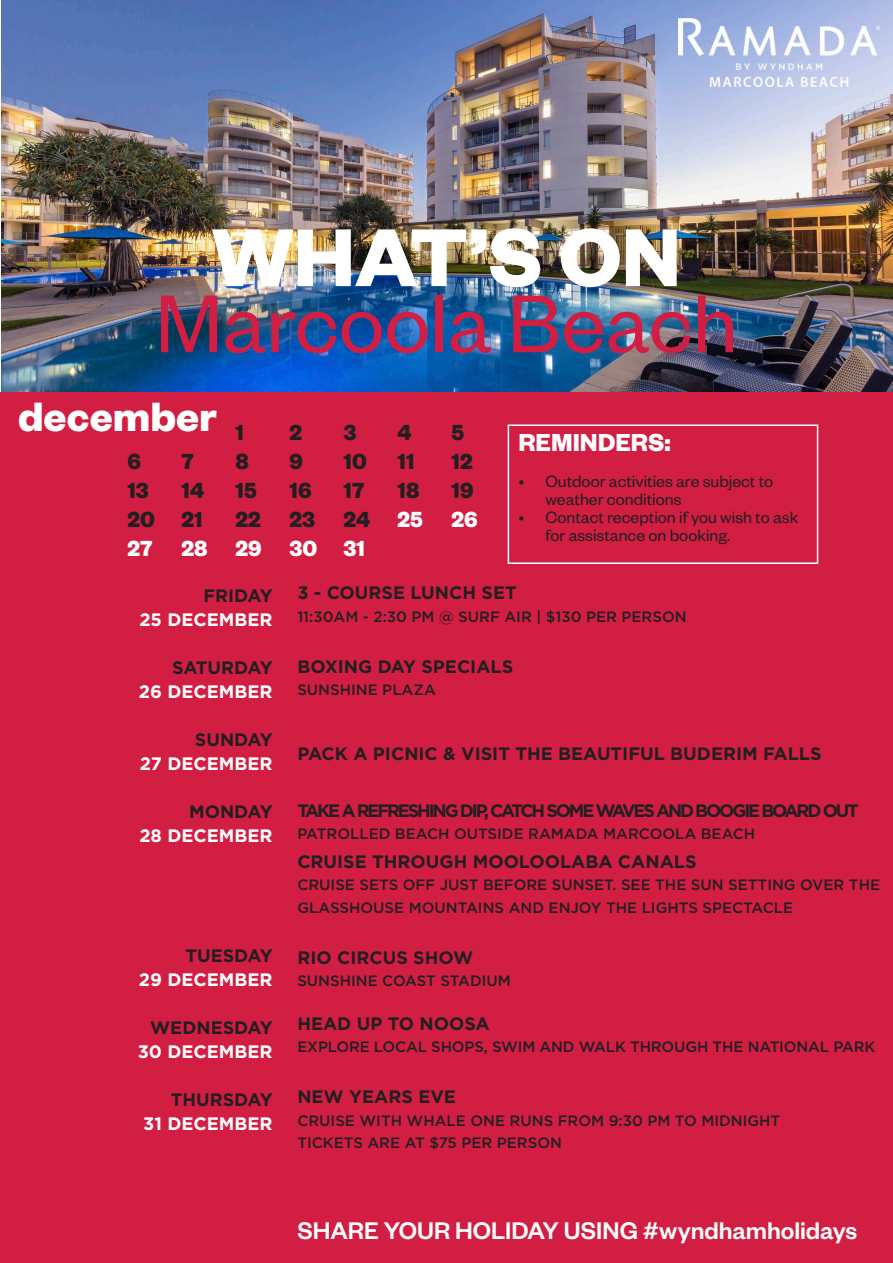
<style>
.page{position:relative;width:893px;height:1263px;background:#fff}
.page>*{position:absolute;margin:0;border:0;box-sizing:border-box;transform-origin:0 0}
.t1{font:90px "Founders Grotesk";color:#d21e43}
.t2{font:700 90px "Founders Grotesk";color:#fff}
.t3{font:700 45px "Founders Grotesk";color:#fff}
.t4{font:700 27px "Founders Grotesk";color:#fff}
.t5{font:500 26.4px "Founders Grotesk";color:#fff}
.t6{font:700 24px "Founders Grotesk";color:#231f20}
.t7{font:700 24px "Founders Grotesk";letter-spacing:.005em;color:#fff}
.t8{font:700 18px "Gotham";color:#231f20}
.t9{font:18px/18px "Founders Grotesk";color:#231f20}
.t10{font:700 18px "Gotham";color:#fff}
.t11{font:700 18px "Gotham";letter-spacing:-.12em;color:#231f20}
.t12{font:500 15px/22.5px "Gotham";color:#231f20}
.s1{color:#fff}
</style>
<div class="page">
<img style="left:2px;top:0;width:891px;height:392px">
<div style="left:0;top:392px;width:893px;height:871px;background:#d21e43"></div>
<img style="left:678px;top:18px;width:202px;height:68px">
<div style="left:508px;top:424px;width:310px;height:140px;border:2px solid #fff"></div>
<p class="t2" style="left:212px;top:200px;width:470px">WHAT’S ON</p>
<p class="t1" style="left:155px;top:268px;width:584px">Marcoola Beach</p>
<p class="t3" style="left:18px;top:388px;width:201px">december</p>
<p class="t6" style="left:236px;top:417px;width:10px">1</p>
<p class="t6" style="left:290px;top:417px;width:14px">2</p>
<p class="t6" style="left:344px;top:417px;width:15px">3</p>
<p class="t6" style="left:398px;top:417px;width:16px">4</p>
<p class="t6" style="left:452px;top:417px;width:14px">5</p>
<p class="t6" style="left:128px;top:446px;width:15px">6</p>
<p class="t6" style="left:182px;top:446px;width:14px">7</p>
<p class="t6" style="left:236px;top:446px;width:15px">8</p>
<p class="t6" style="left:290px;top:446px;width:15px">9</p>
<p class="t6" style="left:344px;top:446px;width:25px">10</p>
<p class="t6" style="left:398px;top:446px;width:19px">11</p>
<p class="t6" style="left:452px;top:446px;width:23px">12</p>
<p class="t6" style="left:128px;top:475px;width:23px">13</p>
<p class="t6" style="left:182px;top:475px;width:24px">14</p>
<p class="t6" style="left:236px;top:475px;width:23px">15</p>
<p class="t6" style="left:290px;top:475px;width:24px">16</p>
<p class="t6" style="left:344px;top:475px;width:22px">17</p>
<p class="t6" style="left:398px;top:475px;width:23px">18</p>
<p class="t6" style="left:452px;top:475px;width:24px">19</p>
<p class="t6" style="left:128px;top:504px;width:77px">20 21</p>
<p class="t6" style="left:236px;top:504px;width:243px">22 23 24 <span class="s1">25 26</span></p>
<p class="t7" style="left:128px;top:533px;width:239px">27 28 29 30 31</p>
<p class="t4" style="left:518px;top:425px;width:154px">REMINDERS:</p>
<p class="t9" style="left:545px;top:472px;width:229px;text-indent:-27px">• Outdoor activities are subject to weather conditions</p>
<p class="t9" style="left:545px;top:508px;width:254px;text-indent:-27px">• Contact reception if you wish to ask for assistance on booking.</p>
<p class="t8" style="left:203px;top:584px;width:71px">FRIDAY</p>
<p class="t10" style="left:139px;top:608px;width:135px">25 DECEMBER</p>
<p class="t8" style="left:172px;top:656px;width:102px">SATURDAY</p>
<p class="t10" style="left:139px;top:680px;width:135px">26 DECEMBER</p>
<p class="t8" style="left:195px;top:728px;width:79px">SUNDAY</p>
<p class="t10" style="left:140px;top:752px;width:134px">27 DECEMBER</p>
<p class="t8" style="left:189px;top:800px;width:85px">MONDAY</p>
<p class="t10" style="left:139px;top:824px;width:135px">28 DECEMBER</p>
<p class="t8" style="left:185px;top:944px;width:89px">TUESDAY</p>
<p class="t10" style="left:139px;top:968px;width:135px">29 DECEMBER</p>
<p class="t8" style="left:150px;top:1016px;width:124px">WEDNESDAY</p>
<p class="t10" style="left:138px;top:1040px;width:136px">30 DECEMBER</p>
<p class="t8" style="left:171px;top:1088px;width:103px">THURSDAY</p>
<p class="t10" style="left:143px;top:1112px;width:131px">31 DECEMBER</p>
<p class="t8" style="left:297px;top:581px;width:221px">3 - COURSE LUNCH SET</p>
<p class="t12" style="left:297px;top:605px;width:391px">11:30AM - 2:30 PM @ SURF AIR | $130 PER PERSON</p>
<p class="t8" style="left:297px;top:654px;width:217px">BOXING DAY SPECIALS</p>
<p class="t12" style="left:297px;top:678px;width:140px">SUNSHINE PLAZA</p>
<p class="t8" style="left:297px;top:741px;width:526px">PACK A PICNIC &amp; VISIT THE BEAUTIFUL BUDERIM FALLS</p>
<p class="t11" style="left:297px;top:798px;width:563px">TAKE A REFRESHING DIP, CATCH SOME WAVES AND BOOGIE BOARD OUT</p>
<p class="t12" style="left:297px;top:822px;width:459px">PATROLLED BEACH OUTSIDE RAMADA MARCOOLA BEACH</p>
<p class="t8" style="left:297px;top:849px;width:401px">CRUISE THROUGH MOOLOOLABA CANALS</p>
<p class="t12" style="left:297px;top:873px;width:584px">CRUISE SETS OFF JUST BEFORE SUNSET. SEE THE SUN SETTING OVER THE<br>GLASSHOUSE MOUNTAINS AND ENJOY THE LIGHTS SPECTACLE</p>
<p class="t8" style="left:297px;top:945px;width:177px">RIO CIRCUS SHOW</p>
<p class="t12" style="left:297px;top:969px;width:215px">SUNSHINE COAST STADIUM</p>
<p class="t8" style="left:297px;top:1011px;width:194px">HEAD UP TO NOOSA</p>
<p class="t12" style="left:297px;top:1035px;width:580px">EXPLORE LOCAL SHOPS, SWIM AND WALK THROUGH THE NATIONAL PARK</p>
<p class="t8" style="left:297px;top:1085px;width:160px">NEW YEARS EVE</p>
<p class="t12" style="left:297px;top:1109px;width:484px">CRUISE WITH WHALE ONE RUNS FROM 9:30 PM TO MIDNIGHT</p>
<p class="t12" style="left:297px;top:1131px;width:266px">TICKETS ARE AT $75 PER PERSON</p>
<p class="t5" style="left:297px;top:1214px;width:561px">SHARE YOUR HOLIDAY USING #wyndhamholidays</p>
</div>
